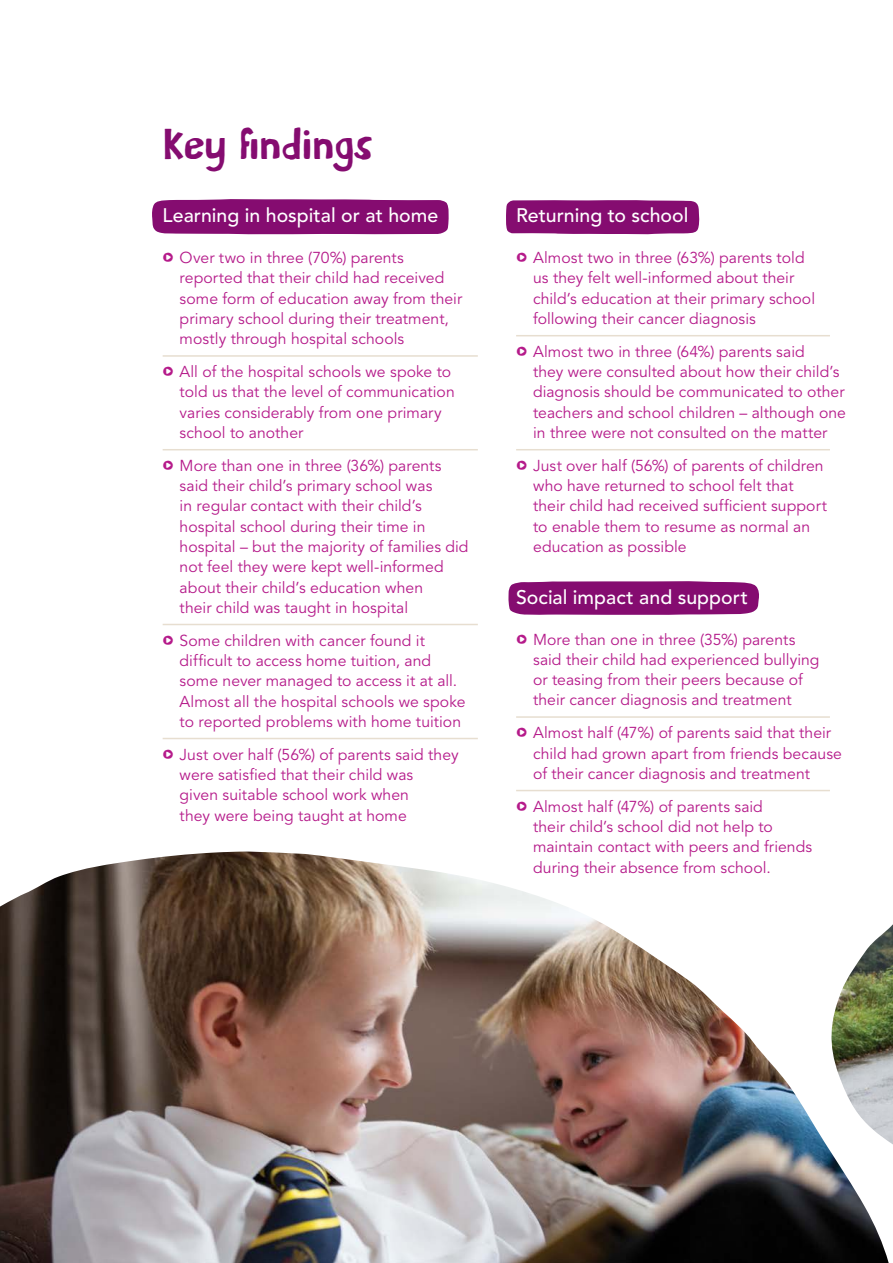
<style>
.page{position:relative;width:893px;height:1263px;background:#fff}
.page>*{position:absolute;margin:0;border:0;box-sizing:border-box;transform-origin:0 0}
.Heading_1{font:42px "CLIC Sargent Summer Beta";color:#850c70}
.Heading_2{font:500 19.5px "Avenir LT Std";color:#fff}
.t1{font:15.75px/20.2px "Avenir LT Std";letter-spacing:.005em;color:#b51a8a}
.s1{font-family:"CLIC Sargent Summer Beta"}
</style>
<div class="page">
<svg style="left:508px;top:581px;width:251px;height:34px;background:#8b1877"></svg>
<div style="left:152px;top:199px;width:297px;height:35px;background:#850c70"></div>
<svg style="left:506px;top:200px;width:193px;height:35px;background:#8c1a78"></svg>
<hr style="left:163px;top:355px;width:315px;height:2px;background:#e7ded0">
<hr style="left:163px;top:449px;width:315px;height:1px;background:#e7ded0">
<hr style="left:163px;top:624px;width:315px;height:1px;background:#e7ded0">
<hr style="left:163px;top:738px;width:315px;height:1px;background:#e7ded0">
<hr style="left:516px;top:335px;width:314px;height:1px;background:#e7ded0">
<hr style="left:516px;top:449px;width:314px;height:1px;background:#e7ded0">
<hr style="left:516px;top:716px;width:314px;height:2px;background:#e7ded0">
<hr style="left:516px;top:790px;width:314px;height:1px;background:#e7ded0">
<img style="left:889px;top:924px;width:4px;height:220px">
<img style="left:0;top:851px;width:889px;height:412px">
<p class="Heading_1" style="left:163px;top:119px;width:212px">Key findings</p>
<p class="Heading_2" style="left:163px;top:204px;width:277px">Learning in hospital or at home</p>
<p class="t1" style="left:180px;top:248px;width:284px;text-indent:-17px"><span class="s1">c</span> Over two in three (70%) parents reported that their child had received some form of education away from their primary school during their treatment, mostly through hospital schools</p>
<p class="t1" style="left:180px;top:362px;width:277px;text-indent:-17px"><span class="s1">c</span> All of the hospital schools we spoke to told us that the level of communication varies considerably from one primary school to another</p>
<p class="t1" style="left:180px;top:456px;width:290px;text-indent:-17px"><span class="s1">c</span> More than one in three (36%) parents said their child’s primary school was<br>in regular contact with their child’s hospital school during their time in hospital – but the majority of families did not feel they were kept well-informed about their child’s education when<br>their child was taught in hospital</p>
<p class="t1" style="left:180px;top:631px;width:287px;text-indent:-17px"><span class="s1">c</span> Some children with cancer found it difficult to access home tuition, and some never managed to access it at all.<br>Almost all the hospital schools we spoke to reported problems with home tuition</p>
<p class="t1" style="left:180px;top:745px;width:280px;text-indent:-17px"><span class="s1">c</span> Just over half (56%) of parents said they were satisfied that their child was<br>given suitable school work when<br>they were being taught at home</p>
<p class="Heading_2" style="left:516px;top:204px;width:174px">Returning to school</p>
<p class="t1" style="left:533px;top:248px;width:283px;text-indent:-17px"><span class="s1">c</span> Almost two in three (63%) parents told us they felt well-informed about their child’s education at their primary school following their cancer diagnosis</p>
<p class="t1" style="left:533px;top:342px;width:314px;text-indent:-17px"><span class="s1">c</span> Almost two in three (64%) parents said<br>they were consulted about how their child’s diagnosis should be communicated to other teachers and school children – although one in three were not consulted on the matter</p>
<p class="t1" style="left:533px;top:456px;width:295px;text-indent:-17px"><span class="s1">c</span> Just over half (56%) of parents of children who have returned to school felt that their child had received sufficient support to enable them to resume as normal an education as possible</p>
<p class="Heading_2" style="left:516px;top:586px;width:233px">Social impact and support</p>
<p class="t1" style="left:533px;top:629px;width:288px;text-indent:-17px"><span class="s1">c</span> More than one in three (35%) parents said their child had experienced bullying or teasing from their peers because of their cancer diagnosis and treatment</p>
<p class="t1" style="left:533px;top:723px;width:310px;text-indent:-17px"><span class="s1">c</span> Almost half (47%) of parents said that their child had grown apart from friends because of their cancer diagnosis and treatment</p>
<p class="t1" style="left:533px;top:797px;width:281px;text-indent:-17px"><span class="s1">c</span> Almost half (47%) of parents said<br>their child’s school did not help to maintain contact with peers and friends during their absence from school.</p>
</div>
